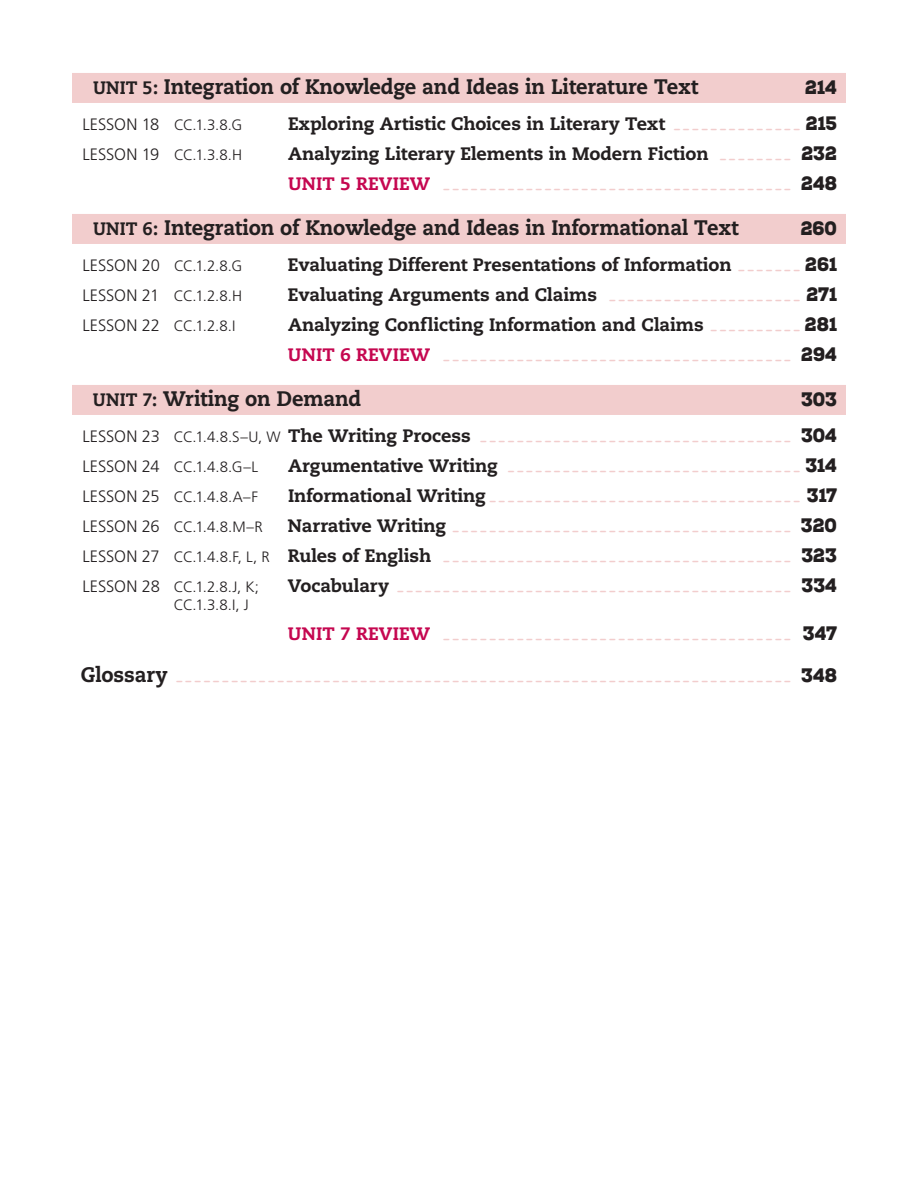
<style>
.page{position:relative;width:918px;height:1188px;background:#fff}
.page>*{position:absolute;margin:0;border:0;box-sizing:border-box;transform-origin:0 0}
.t1{font:800 21px "Caecilia";letter-spacing:-.01em;color:#231f20;scale:.95 1}
.t2{font:900 19.5px "Nexa Slab";letter-spacing:.005em;color:#231f20;scale:.9 1}
.t3{font:800 18px "Caecilia";letter-spacing:-.01em;color:#231f20}
.t4{font:300 16.5px "Frutiger";color:#231f20}
.t5{font:300 15px "Frutiger";letter-spacing:-.06em;color:#231f20}
.t6{font:700 12px "VAG Rounded";color:#f2cdcd}
.s1{font-size:18px}
.s2{font-size:16.5px}
.s3{font-family:"Caecilia";font-weight:800;font-size:18px}
.s4{font-family:"Nexa Slab";font-weight:900;font-size:19.5px}
</style>
<div class="page">
<div style="left:72px;top:73px;width:774px;height:30px;background:#f2cdcd"></div>
<div style="left:72px;top:214px;width:774px;height:30px;background:#f2cdcd"></div>
<div style="left:72px;top:385px;width:774px;height:30px;background:#f2cdcd"></div>
<p class="t1" style="left:93px;top:74px;width:639px"><span class="s1">Unit 5:</span> Integration of Knowledge and Ideas in Literature Text</p>
<p class="t2" style="left:805px;top:75px;width:37px">214</p>
<p class="t4" style="left:82px;top:115px;width:26px">LESSON</p>
<p class="t5" style="left:142px;top:117px;width:130px"><span class="s2">18</span> CC.1.3.8.G <span class="s3">E</span></p>
<p class="t3" style="left:299px;top:113px;width:540px">xploring Artistic Choices in Literary Text <sub>–</sub> <sub>–</sub> <sub>–</sub> <sub>–</sub> <sub>–</sub> <sub>–</sub> <sub>–</sub> <sub>–</sub> <sub>–</sub> <sub>–</sub> <sub>–</sub> <sub>–</sub> <sub>–</sub> <span class="s4">215</span></p>
<p class="t4" style="left:82px;top:145px;width:26px">LESSON</p>
<p class="t5" style="left:142px;top:147px;width:102px"><span class="s2">19</span> CC.1.3.8.H</p>
<p class="t3" style="left:288px;top:143px;width:550px">Analyzing Literary Elements in Modern Fiction <sub>–</sub> <sub>–</sub> <sub>–</sub> <sub>–</sub> <sub>–</sub> <sub>–</sub> <sub>–</sub> <sub>–</sub> <span class="s4">232</span></p>
<p class="t6" style="left:288px;top:182px;width:550px"><sup>Unit</sup> <sup>5</sup> <sup>Review</sup> – – – – – – – – – – – – – – – – – – – – – – – – – – – – – – – – – – – – – – <sup>248</sup></p>
<p class="t1" style="left:93px;top:215px;width:681px"><span class="s1">Unit 6:</span> Integration of Knowledge and Ideas in Informational Text</p>
<p class="t2" style="left:801px;top:216px;width:42px">260</p>
<p class="t4" style="left:82px;top:256px;width:26px">LESSON</p>
<p class="t5" style="left:142px;top:258px;width:130px"><span class="s2">20</span> CC.1.2.8.G <span class="s3">E</span></p>
<p class="t3" style="left:299px;top:254px;width:540px">valuating Different Presentations of Information <sub>–</sub> <sub>–</sub> <sub>–</sub> <sub>–</sub> <sub>–</sub> <sub>–</sub> <span class="s4">261</span></p>
<p class="t4" style="left:82px;top:286px;width:26px">LESSON</p>
<p class="t5" style="left:142px;top:288px;width:130px"><span class="s2">21</span> CC.1.2.8.H <span class="s3">E</span></p>
<p class="t3" style="left:299px;top:284px;width:540px">valuating Arguments and Claims <sub>–</sub> <sub>–</sub> <sub>–</sub> <sub>–</sub> <sub>–</sub> <sub>–</sub> <sub>–</sub> <sub>–</sub> <sub>–</sub> <sub>–</sub> <sub>–</sub> <sub>–</sub> <sub>–</sub> <sub>–</sub> <sub>–</sub> <sub>–</sub> <sub>–</sub> <sub>–</sub> <sub>–</sub> <sub>–</sub> <span class="s4">271</span></p>
<p class="t4" style="left:82px;top:316px;width:26px">LESSON</p>
<p class="t5" style="left:142px;top:318px;width:95px"><span class="s2">22</span> CC.1.2.8.I</p>
<p class="t3" style="left:288px;top:314px;width:550px">Analyzing Conflicting Information and Claims <sub>–</sub> <sub>–</sub> <sub>–</sub> <sub>–</sub> <sub>–</sub> <sub>–</sub> <sub>–</sub> <sub>–</sub> <sub>–</sub> <span class="s4">281</span></p>
<p class="t6" style="left:288px;top:353px;width:550px"><sup>Unit</sup> <sup>6</sup> <sup>Review</sup> – – – – – – – – – – – – – – – – – – – – – – – – – – – – – – – – – – – – – – <sup>294</sup></p>
<p class="t1" style="left:93px;top:386px;width:284px"><span class="s1">Unit 7:</span> Writing on Demand</p>
<p class="t2" style="left:801px;top:387px;width:41px">303</p>
<p class="t4" style="left:82px;top:427px;width:26px">LESSON</p>
<p class="t6" style="left:142px;top:434px;width:697px"><sup>23</sup> <sup>CC.1.4.8.S–U,</sup> <sup>W</sup> <sup>The</sup> <sup>Writing</sup> <sup>Process</sup> – – – – – – – – – – – – – – – – – – – – – – – – – – – – – – – – – – <sup>304</sup></p>
<p class="t4" style="left:82px;top:457px;width:26px">LESSON</p>
<p class="t5" style="left:142px;top:459px;width:118px"><span class="s2">24</span> CC.1.4.8.G–L</p>
<p class="t6" style="left:288px;top:464px;width:550px"><sup>Argumentative</sup> <sup>Writing</sup> – – – – – – – – – – – – – – – – – – – – – – – – – – – – – – – <sup>314</sup></p>
<p class="t4" style="left:82px;top:487px;width:26px">LESSON</p>
<p class="t5" style="left:142px;top:489px;width:118px"><span class="s2">25</span> CC.1.4.8.A–F</p>
<p class="t6" style="left:288px;top:494px;width:550px"><sup>Informational</sup> <sup>Writing</sup> – – – – – – – – – – – – – – – – – – – – – – – – – – – – – – – – – – <sup>317</sup></p>
<p class="t4" style="left:82px;top:517px;width:26px">LESSON</p>
<p class="t6" style="left:142px;top:524px;width:697px"><sup>26</sup> <sup>CC.1.4.8.M–R</sup> <sup>Narrative</sup> <sup>Writing</sup> – – – – – – – – – – – – – – – – – – – – – – – – – – – – – – – – – – – – – <sup>320</sup></p>
<p class="t4" style="left:82px;top:547px;width:26px">LESSON</p>
<p class="t6" style="left:142px;top:554px;width:697px"><sup>27</sup> <sup>CC.1.4.8.F,</sup> <sup>L,</sup> <sup>R</sup> <sup>Rules</sup> <sup>of</sup> <sup>English</sup> – – – – – – – – – – – – – – – – – – – – – – – – – – – – – – – – – – – – – – <sup>323</sup></p>
<p class="t4" style="left:82px;top:577px;width:26px">LESSON</p>
<p class="t6" style="left:142px;top:584px;width:697px"><sup>28</sup> <sup>CC.1.2.8.J,</sup> <sup>K;</sup> <sup>Vocabulary</sup> ––––––––––––––––––––––––––––––––––––––––––– <sup>334</sup></p>
<p class="t5" style="left:174px;top:597px;width:76px">CC.1.3.8.I, J</p>
<p class="t6" style="left:288px;top:632px;width:551px"><sup>Unit</sup> <sup>7</sup> <sup>Review</sup> – – – – – – – – – – – – – – – – – – – – – – – – – – – – – – – – – – – – – – <sup>347</sup></p>
<p class="t6" style="left:81px;top:674px;width:758px"><sup>Glossary</sup> – – – – – – – – – – – – – – – – – – – – – – – – – – – – – – – – – – – – – – – – – – – – – – – – – – – – – – – – – – – – – – – – – – – <sup>348</sup></p>
</div>
